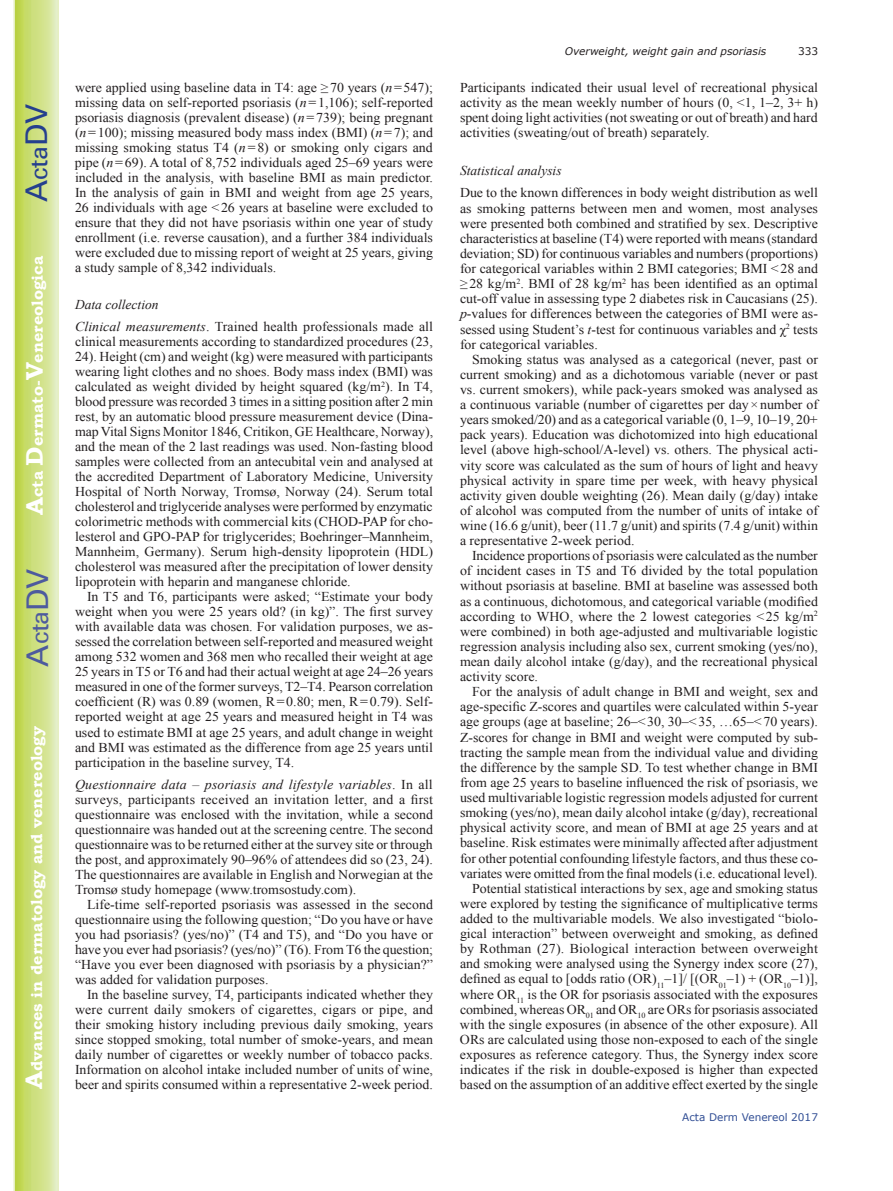
<style>
.page{position:relative;width:893px;height:1191px;background:#fff}
.page>*{position:absolute;margin:0;border:0;box-sizing:border-box;transform-origin:0 0}
.t1{font:30px "Univers";color:#4d5a9e}
.t2{font:30px "Univers";color:#253f8e}
.t3{font:700 15.75px "Bookman Old Style";color:#fff}
.t4{font:13.5px/15.1px "Times New Roman";color:#231f20;text-align:justify}
.t5{font:italic 13.5px/22.5px "Times New Roman";color:#231f20}
.t6{font:italic 10.5px "Verdana";color:#231f20}
.t7{font:10.5px "Verdana";color:#324f95}
.t8{font:10.5px "Verdana";color:#231f20}
.s1{font-size:24px}
.s2{font-style:italic}
.s3{font-style:normal}
</style>
<div class="page">
<svg style="left:14px;top:0;width:45px;height:1191px;background:#cfe084"></svg>
<h1 class="t2" style="left:19px;top:202px;width:100px;rotate:-90deg">A<span class="s1">cta</span>DV</h1>
<p class="t3" style="left:28px;top:515px;width:260px;rotate:-90deg"><span class="s1">A</span>cta <span class="s1">D</span>ermato-<span class="s1">V</span>enereologica</p>
<h1 class="t1" style="left:20px;top:666px;width:100px;rotate:-90deg">A<span class="s1">cta</span>DV</h1>
<p class="t3" style="left:27px;top:1088px;width:364px;rotate:-90deg"><span class="s1">A</span>dvances in dermatology and venereology</p>
<p class="t4" style="left:75px;top:80px;width:360px">were applied using baseline data in T4: age ≥70 years (<span class="s2">n</span>=547); missing data on self-reported psoriasis (<span class="s2">n</span>=1,106); self-reported psoriasis diagnosis (prevalent disease) (<span class="s2">n</span>=739); being pregnant (<span class="s2">n</span>=100); missing measured body mass index (BMI) (<span class="s2">n</span>=7); and missing smoking status T4 (<span class="s2">n</span>=8) or smoking only cigars and pipe (<span class="s2">n</span>=69). A total of 8,752 individuals aged 25–69 years were included in the analysis, with baseline BMI as main predictor.<br>In the analysis of gain in BMI and weight from age 25 years, 26 individuals with age &lt;26 years at baseline were excluded to ensure that they did not have psoriasis within one year of study enrollment (i.e. reverse causation), and a further 384 individuals were excluded due to missing report of weight at 25 years, giving a study sample of 8,342 individuals.</p>
<p class="t5" style="left:75px;top:293px;width:360px">Data collection<br>Clinical measurements<span class="s3">. Trained health professionals made all</span></p>
<p class="t4" style="left:75px;top:334px;width:360px">clinical measurements according to standardized procedures (23, 24). Height (cm) and weight (kg) were measured with participants wearing light clothes and no shoes. Body mass index (BMI) was calculated as weight divided by height squared (kg/m<sup>2</sup>). In T4, blood pressure was recorded 3 times in a sitting position after 2 min rest, by an automatic blood pressure measurement device (Dina&shy;map Vital Signs Monitor 1846, Critikon, GE Healthcare, Norway), and the mean of the 2 last readings was used. Non-fasting blood samples were collected from an antecubital vein and analysed at the accredited Department of Laboratory Medicine, University Hospital of North Norway, Tromsø, Norway (24). Serum total cholesterol and triglyceride analyses were performed by enzymatic colorimetric methods with commercial kits (CHOD-PAP for cho&shy;lesterol and GPO-PAP for triglycerides; Boehringer–Mannheim, Mannheim, Germany). Serum high-density lipoprotein (HDL) cholesterol was measured after the precipitation of lower density lipoprotein with heparin and manganese chloride.</p>
<p class="t4" style="left:75px;top:589px;width:360px;text-indent:12px">In T5 and T6, participants were asked; “Estimate your body weight when you were 25 years old? (in kg)”. The first survey with available data was chosen. For validation purposes, we as&shy;sessed the correlation between self-reported and measured weight among 532 women and 368 men who recalled their weight at age 25 years in T5 or T6 and had their actual weight at age 24–26 years measured in one of the former surveys, T2–T4. Pearson correlation coefficient (R) was 0.89 (women, R=0.80; men, R=0.79). Self&shy;reported weight at age 25 years and measured height in T4 was used to estimate BMI at age 25 years, and adult change in weight and BMI was estimated as the difference from age 25 years until participation in the baseline survey, T4.</p>
<p class="t4" style="left:75px;top:777px;width:360px"><span class="s2">Questionnaire data – psoriasis and lifestyle variables</span>. In all surveys, participants received an invitation letter, and a first questionnaire was enclosed with the invitation, while a second questionnaire was handed out at the screening centre. The second questionnaire was to be returned either at the survey site or through the post, and approximately 90–96% of attendees did so (23, 24).<br>The questionnaires are available in English and Norwegian at the Tromsø study homepage (www.tromsostudy.com).</p>
<p class="t4" style="left:75px;top:896px;width:360px;text-indent:12px">Life-time self-reported psoriasis was assessed in the second questionnaire using the following question; “Do you have or have you had psoriasis? (yes/no)” (T4 and T5), and “Do you have or have you ever had psoriasis? (yes/no)” (T6). From T6 the question; “Have you ever been diagnosed with psoriasis by a physician?” was added for validation purposes.</p>
<p class="t4" style="left:75px;top:986px;width:360px;text-indent:12px">In the baseline survey, T4, participants indicated whether they were current daily smokers of cigarettes, cigars or pipe, and their smoking history including previous daily smoking, years since stopped smoking, total number of smoke-years, and mean daily number of cigarettes or weekly number of tobacco packs.<br>Information on alcohol intake included number of units of wine, beer and spirits consumed within a representative 2-week period.</p>
<p class="t6" style="left:565px;top:45px;width:203px">Overweight, weight gain and psoriasis</p>
<p class="t8" style="left:798px;top:44px;width:22px">333</p>
<p class="t4" style="left:460px;top:79px;width:360px">Participants indicated their usual level of recreational physical activity as the mean weekly number of hours (0, &lt;1, 1–2, 3+ h) spent doing light activities (not sweating or out of breath) and hard activities (sweating/out of breath) separately.</p>
<p class="t5" style="left:460px;top:159px;width:103px">Statistical analysis</p>
<p class="t4" style="left:460px;top:185px;width:359px">Due to the known differences in body weight distribution as well as smoking patterns between men and women, most analyses were presented both combined and stratified by sex. Descriptive characteristics at baseline (T4) were reported with means (standard deviation; SD) for continuous variables and numbers (proportions) for categorical variables within 2 BMI categories; BMI &lt;28 and ≥28 kg/m<sup>2</sup>. BMI of 28 kg/m<sup>2</sup> has been identified as an optimal cut-off value in assessing type 2 diabetes risk in Caucasians (25). <span class="s2">p</span>-values for differences between the categories of BMI were as&shy;sessed using Student’s <span class="s2">t</span>-test for continuous variables and χ<sup>2</sup> tests for categorical variables.</p>
<p class="t4" style="left:460px;top:351px;width:360px;text-indent:12px">Smoking status was analysed as a categorical (never, past or current smoking) and as a dichotomous variable (never or past vs. current smokers), while pack-years smoked was analysed as a continuous variable (number of cigarettes per day×number of years smoked/20) and as a categorical variable (0, 1–9, 10–19, 20+ pack years). Education was dichotomized into high educational level (above high-school/A-level) vs. others. The physical acti&shy;vity score was calculated as the sum of hours of light and heavy physical activity in spare time per week, with heavy physical activity given double weighting (26). Mean daily (g/day) intake of alcohol was computed from the number of units of intake of wine (16.6 g/unit), beer (11.7 g/unit) and spirits (7.4 g/unit) within a representative 2-week period.</p>
<p class="t4" style="left:460px;top:548px;width:360px;text-indent:12px">Incidence proportions of psoriasis were calculated as the number of incident cases in T5 and T6 divided by the total population without psoriasis at baseline. BMI at baseline was assessed both as a continuous, dichotomous, and categorical variable (modified according to WHO, where the 2 lowest categories &lt;25 kg/m<sup>2 </sup>were combined) in both age-adjusted and multivariable logistic regression analysis including also sex, current smoking (yes/no), mean daily alcohol intake (g/day), and the recreational physical activity score.</p>
<p class="t4" style="left:460px;top:684px;width:360px;text-align:right">For the analysis of adult change in BMI and weight, sex and age-specific Z-scores and quartiles were calculated within 5-year age groups (age at baseline; 26–&lt;30, 30–&lt;35, …65–&lt;70 years).<br>Z-scores for change in BMI and weight were computed by sub&shy;tracting the sample mean from the individual value and dividing the difference by the sample SD. To test whether change in BMI from age 25 years to baseline influenced the risk of psoriasis, we used multivariable logistic regression models adjusted for current smoking (yes/no), mean daily alcohol intake (g/day), recreational physical activity score, and mean of BMI at age 25 years and at baseline. Risk estimates were minimally affected after adjustment for other potential confounding lifestyle factors, and thus these co&shy;variates were omitted from the final models (i.e. educational level).<br>Potential statistical interactions by sex, age and smoking status were explored by testing the significance of multiplicative terms added to the multivariable models. We also investigated “biolo&shy;gical interaction” between overweight and smoking, as defined by Rothman (27). Biological interaction between overweight and smoking were analysed using the Synergy index score (27), defined as equal to [odds ratio (OR)<sub>11</sub>–1]/ [(OR<sub>01</sub>–1) + (OR<sub>10</sub>–1)], where OR<sub>11</sub> is the OR for psoriasis associated with the exposures combined, whereas OR<sub>01</sub> and OR<sub>10</sub> are ORs for psoriasis associated with the single exposures (in absence of the other exposure). All ORs are calculated using those non-exposed to each of the single exposures as reference category. Thus, the Synergy index score indicates if the risk in double-exposed is higher than expected based on the assumption of an additive effect exerted by the single</p>
<p class="t7" style="left:682px;top:1110px;width:137px">Acta Derm Venereol 2017</p>
</div>
